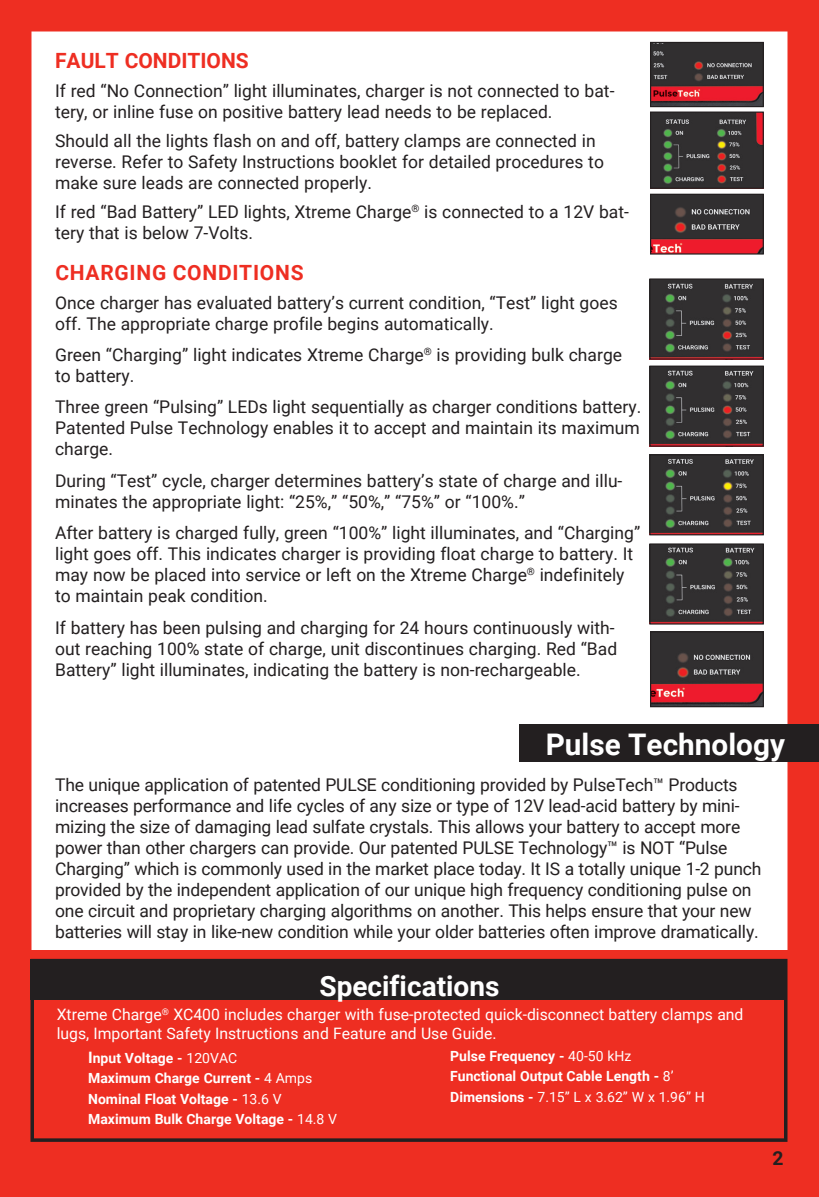
<style>
.page{position:relative;width:819px;height:1197px;background:#ee2e22}
.page>*{position:absolute;margin:0;border:0;box-sizing:border-box;transform-origin:0 0}
.t1{font:700 29.75px "Roboto";color:#fff}
.t2{font:700 28px "Roboto";color:#fff}
.body_copy{font:700 21px "Roboto";letter-spacing:.035em;color:#ee2e22}
.body_copy-2{font:700 21px "Roboto";color:#ee2e22}
.t3{font:700 19.25px "Roboto";color:#231f20}
.body_copy-3{font:17.5px/21px "Roboto";color:#231f20}
.body_copy-4{font:15.75px/18.9px "Roboto";color:#fff}
.body_copy_bold{font:700 14px "Roboto";color:#fff}
.body_copy_bold-2{font:14px "Roboto";color:#fff}
.s1{font-size:15.75px}
.s2{font-weight:400}
.s3{font-weight:700}
</style>
<div class="page">
<div style="left:32px;top:32px;width:756px;height:918px;background:#fff"></div>
<div style="left:520px;top:724px;width:299px;height:38px;background:#231f20"></div>
<div style="left:30px;top:959px;width:758px;height:183px;border:4px solid #231f20"></div>
<div style="left:31px;top:959px;width:756px;height:41px;background:#231f20"></div>
<img style="left:652px;top:44px;width:110px;height:61px">
<div style="left:650px;top:42px;width:114px;height:65px;border:1px solid #231f20"></div>
<img style="left:652px;top:114px;width:110px;height:73px">
<div style="left:650px;top:112px;width:114px;height:77px;border:1px solid #231f20"></div>
<img style="left:652px;top:196px;width:110px;height:57px">
<div style="left:650px;top:194px;width:114px;height:61px;border:1px solid #231f20"></div>
<img style="left:651px;top:456px;width:111px;height:77px">
<div style="left:649px;top:454px;width:115px;height:81px;border:1px solid #231f20"></div>
<img style="left:651px;top:545px;width:111px;height:78px">
<div style="left:649px;top:543px;width:115px;height:82px;border:1px solid #231f20"></div>
<img style="left:651px;top:280px;width:111px;height:78px">
<div style="left:649px;top:278px;width:115px;height:82px;border:1px solid #231f20"></div>
<img style="left:651px;top:368px;width:111px;height:77px">
<div style="left:649px;top:366px;width:115px;height:81px;border:1px solid #231f20"></div>
<img style="left:652px;top:633px;width:110px;height:72px">
<div style="left:650px;top:631px;width:114px;height:76px;border:1px solid #231f20"></div>
<p class="body_copy-2" style="left:55px;top:46px;width:195px">FAULT CONDITIONS</p>
<p class="body_copy-3" style="left:55px;top:80px;width:561px">If red “No Connection” light illuminates, charger is not connected to bat&shy;tery, or inline fuse on positive battery lead needs to be replaced.</p>
<p class="body_copy-3" style="left:55px;top:130px;width:550px">Should all the lights flash on and off, battery clamps are connected in reverse. Refer to Safety Instructions booklet for detailed procedures to make sure leads are connected properly.</p>
<p class="body_copy-3" style="left:55px;top:200px;width:575px">If red “Bad Battery” LED lights, Xtreme Charge<sup>®</sup> is connected to a 12V bat&shy;tery that is below 7-Volts.</p>
<p class="body_copy" style="left:55px;top:258px;width:250px">CHARGING CONDITIONS</p>
<p class="body_copy-3" style="left:55px;top:291px;width:564px">Once charger has evaluated battery’s current condition, “Test” light goes off. The appropriate charge profile begins automatically.</p>
<p class="body_copy-3" style="left:55px;top:344px;width:569px">Green “Charging” light indicates Xtreme Charge<sup>®</sup> is providing bulk charge to battery.</p>
<p class="body_copy-3" style="left:55px;top:396px;width:588px;text-align:justify">Three green “Pulsing” LEDs light sequentially as charger conditions battery.<br>Patented Pulse Technology enables it to accept and maintain its maximum charge.</p>
<p class="body_copy-3" style="left:55px;top:469px;width:569px">During “Test” cycle, charger determines battery’s state of charge and illu&shy;minates the appropriate light: “25%,” “50%,” “75%” or “100%.”</p>
<p class="body_copy-3" style="left:55px;top:522px;width:587px">After battery is charged fully, green “100%” light illuminates, and “Charging” light goes off. This indicates charger is providing float charge to battery. It may now be placed into service or left on the Xtreme Charge<sup>®</sup> indefinitely to maintain peak condition.</p>
<p class="body_copy-3" style="left:55px;top:616px;width:564px">If battery has been pulsing and charging for 24 hours continuously with&shy;out reaching 100% state of charge, unit discontinues charging. Red “Bad<br>Battery” light illuminates, indicating the battery is non-rechargeable.</p>
<p class="t1" style="left:546px;top:724px;width:241px">Pulse Technology</p>
<p class="body_copy-3" style="left:55px;top:774px;width:708px">The unique application of patented PULSE conditioning provided by PulseTech™ Products increases performance and life cycles of any size or type of 12V lead-acid battery by mini&shy;mizing the size of damaging lead sulfate crystals. This allows your battery to accept more power than other chargers can provide. Our patented PULSE Technology™ is NOT “Pulse Charging” which is commonly used in the market place today. It IS a totally unique 1-2 punch provided by the independent application of our unique high frequency conditioning pulse on one circuit and proprietary charging algorithms on another. This helps ensure that your new batteries will stay in like-new condition while your older batteries often improve dramatically.</p>
<p class="t2" style="left:319px;top:966px;width:181px">Specifications</p>
<p class="body_copy-4" style="left:57px;top:1004px;width:688px">Xtreme Charge<sup>®</sup> XC400 includes charger with fuse-protected quick-disconnect battery clamps and lugs, Important Safety Instructions and Feature and Use Guide.</p>
<p class="body_copy_bold" style="left:88px;top:1048px;width:151px"><span class="s1">I</span>nput Voltage - <span class="s2">120VAC</span></p>
<p class="body_copy_bold" style="left:88px;top:1069px;width:226px">Maximum Charge Current - <span class="s2">4 Amps</span></p>
<p class="body_copy_bold" style="left:88px;top:1089px;width:195px">Nominal Float Voltage - <span class="s2">13.6 V</span></p>
<p class="body_copy_bold" style="left:88px;top:1109px;width:250px">Maximum Bulk Charge Voltage - <span class="s2">14.8 V</span></p>
<p class="body_copy_bold" style="left:450px;top:1046px;width:183px">Pulse Frequency - <span class="s2">40-50 kHz</span></p>
<p class="body_copy_bold" style="left:450px;top:1066px;width:225px">Functional Output Cable Length - <span class="s2">8’</span></p>
<p class="body_copy_bold-2" style="left:450px;top:1087px;width:256px"><span class="s3">Dimensions -</span> 7.15” L x 3.62” W x 1.96” H</p>
<p class="t3" style="left:773px;top:1145px;width:13px">2</p>
</div>
